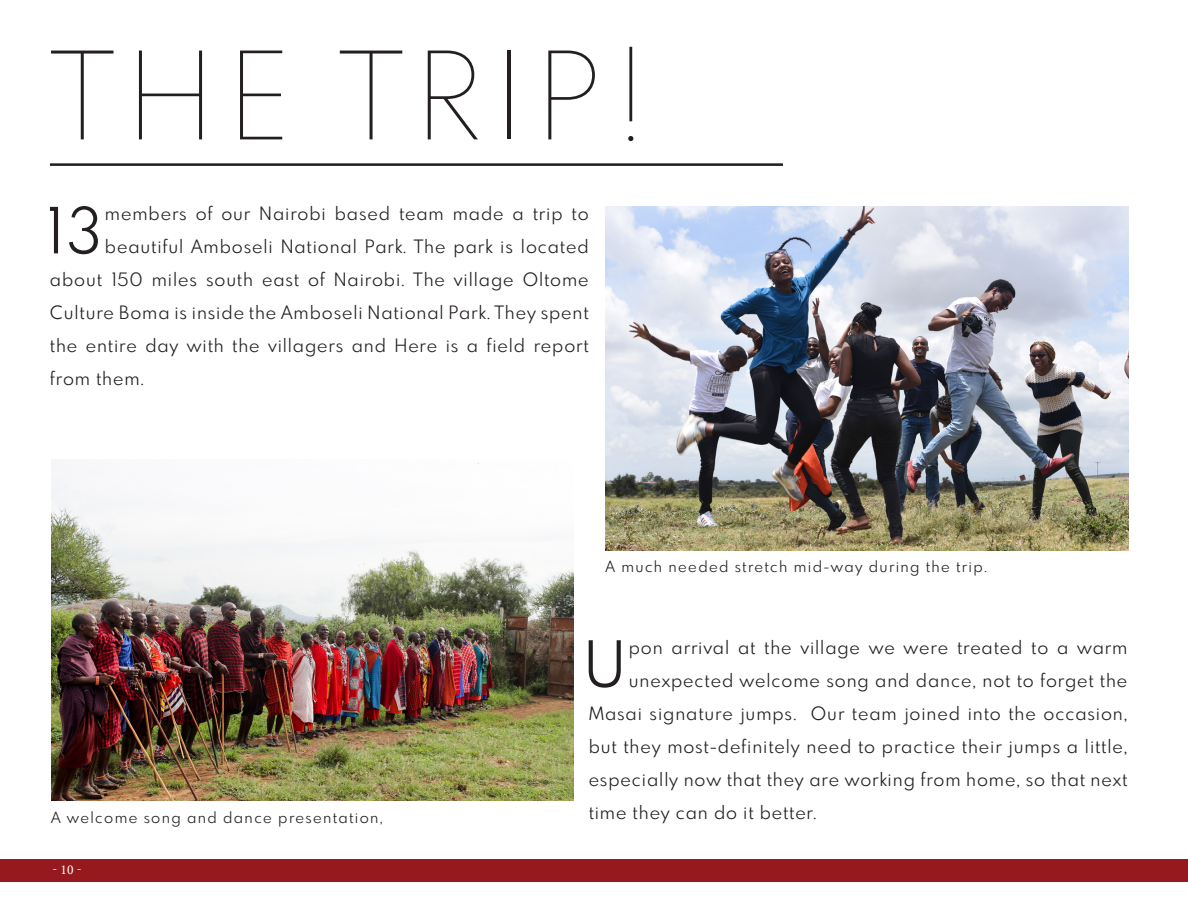
<style>
.page{position:relative;width:1188px;height:918px;background:#fff}
.page>*{position:absolute;margin:0;border:0;box-sizing:border-box;transform-origin:0 0}
.t1{font:100 118.5px "Spartan MB";letter-spacing:.11em;color:#231f20}
.Body_Text{font:61.95px "Spartan MB";color:#231f20}
.Body_Text-2{font:18px "Spartan MB";letter-spacing:.05em;color:#231f20}
.t2{font:15px "Spartan MB";letter-spacing:.09em;color:#231f20}
.t3{font:13.5px "Minion Pro";color:#fff}
</style>
<div class="page">
<div style="left:0;top:859px;width:1188px;height:22px;background:#961a1d"></div>
<img style="left:51px;top:463px;width:523px;height:338px">
<img style="left:606px;top:206px;width:522px;height:345px">
<hr style="left:50px;top:163px;width:733px;height:3px;background:#231f20">
<p class="t1" style="left:51px;top:15px;width:596px">THE TRIP!</p>
<p class="Body_Text" style="left:44px;top:188px;width:59px">13</p>
<p class="Body_Text-2" style="left:105px;top:201px;width:485px">members of our Nairobi based team made a trip to</p>
<p class="Body_Text-2" style="left:105px;top:234px;width:485px">beautiful Amboseli National Park. The park is located</p>
<p class="Body_Text-2" style="left:50px;top:267px;width:540px">about 150 miles south east of Nairobi. The village Oltome</p>
<p class="Body_Text-2" style="left:50px;top:300px;width:540px">Culture Boma is inside the Amboseli National Park. They spent</p>
<p class="Body_Text-2" style="left:50px;top:333px;width:540px">the entire day with the villagers and Here is a field report</p>
<p class="Body_Text-2" style="left:50px;top:366px;width:96px">from them.</p>
<p class="t2" style="left:606px;top:556px;width:383px">A much needed stretch mid-way during the trip.</p>
<p class="t2" style="left:51px;top:807px;width:333px">A welcome song and dance presentation,</p>
<p class="t3" style="left:52px;top:861px;width:31px">- 10 -</p>
<p class="Body_Text" style="left:584px;top:622px;width:43px">U</p>
<p class="Body_Text-2" style="left:629px;top:635px;width:500px">pon arrival at the village we were treated to a warm</p>
<p class="Body_Text-2" style="left:629px;top:668px;width:500px">unexpected welcome song and dance, not to forget the</p>
<p class="Body_Text-2" style="left:589px;top:701px;width:540px">Masai signature jumps. Our team joined into the occasion,</p>
<p class="Body_Text-2" style="left:589px;top:734px;width:540px">but they most-definitely need to practice their jumps a little,</p>
<p class="Body_Text-2" style="left:589px;top:767px;width:540px">especially now that they are working from home, so that next</p>
<p class="Body_Text-2" style="left:589px;top:800px;width:229px">time they can do it better.</p>
</div>
